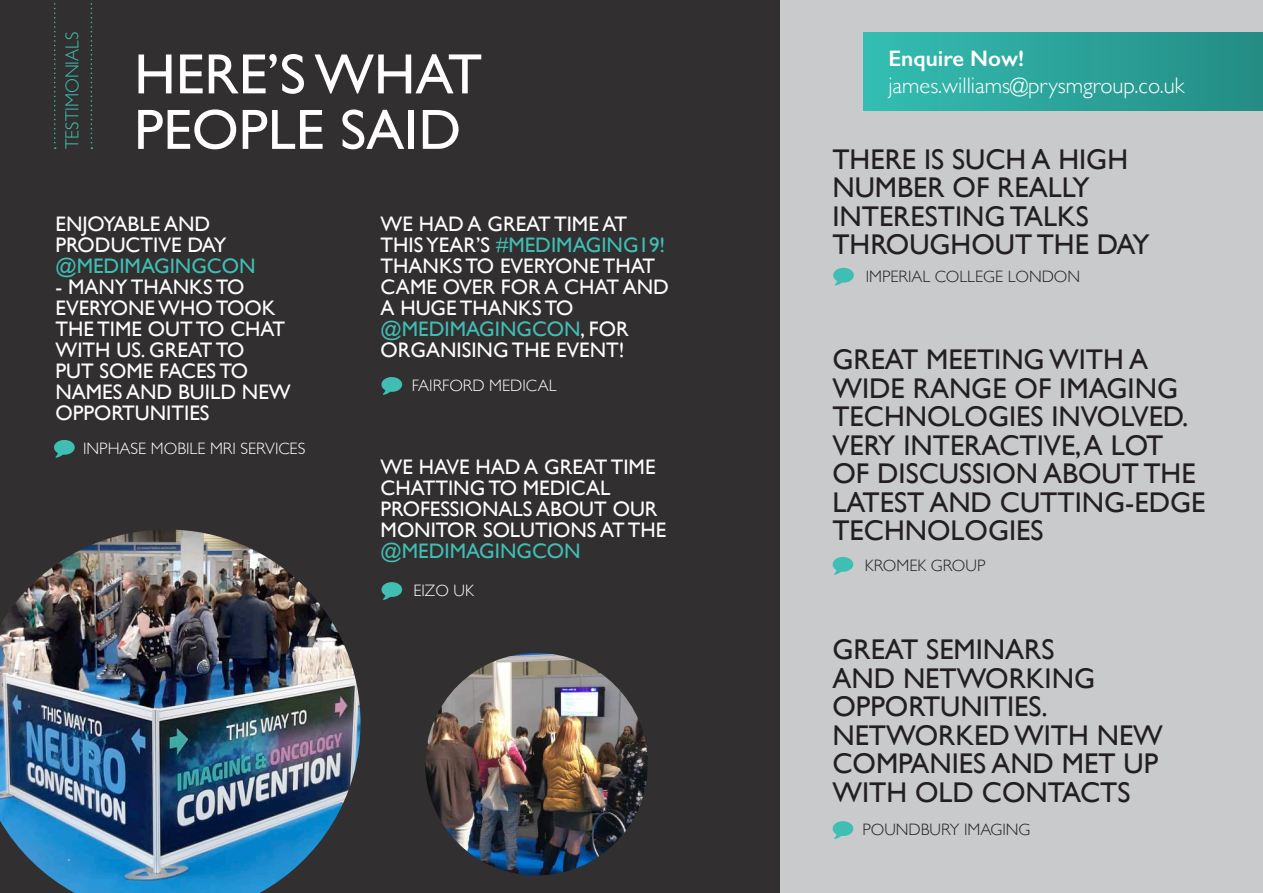
<style>
.page{position:relative;width:1263px;height:893px;background:#312f30}
.page>*{position:absolute;margin:0;border:0;box-sizing:border-box;transform-origin:0 0}
.t1{font:57px/55.5px "Gill Sans";color:#fff}
.t2{font:28.5px/28.5px "Gill Sans";color:#231f20}
.t3{font:300 22.5px "Gill Sans";color:#fff}
.t4{font:600 22.5px "Gill Sans";color:#fff}
.t5{font:21px/21px "Gill Sans";color:#fff}
.t6{font:21px "Gill Sans";color:#40beb4}
.t7{font:300 18.9px "Gill Sans";color:#40beb4;scale:.95 1}
.t8{font:300 16.5px "Gill Sans";color:#231f20}
.t9{font:300 16.5px "Gill Sans";color:#fff}
.s1{color:#40beb4}
</style>
<div class="page">
<div style="left:780px;top:0;width:483px;height:893px;background:#c9cacc"></div>
<img style="left:0;top:529px;width:360px;height:364px">
<img style="left:425px;top:653px;width:223px;height:222px;border-radius:111px">
<svg style="left:54px;top:3px;width:2px;height:146px"></svg>
<svg style="left:91px;top:3px;width:1px;height:146px"></svg>
<svg style="left:832px;top:557px;width:21px;height:18px"></svg>
<svg style="left:381px;top:582px;width:21px;height:18px"></svg>
<svg style="left:381px;top:377px;width:21px;height:18px"></svg>
<svg style="left:54px;top:440px;width:21px;height:18px"></svg>
<svg style="left:833px;top:268px;width:21px;height:18px"></svg>
<svg style="left:832px;top:821px;width:21px;height:18px"></svg>
<div style="left:863px;top:32px;width:400px;height:79px;background:linear-gradient(to right,#34bdb2,#248c84)"></div>
<p class="t7" style="left:58px;top:149px;width:125px;rotate:-90deg">TESTIMONIALS</p>
<h1 class="t1" style="left:134px;top:46px;width:349px">HERE’S WHAT<br>PEOPLE SAID</h1>
<p class="t5" style="left:56px;top:213px;width:172px">ENJOYABLE AND<br>PRODUCTIVE DAY</p>
<p class="t6" style="left:56px;top:254px;width:201px">@MEDIMAGINGCON</p>
<p class="t5" style="left:56px;top:276px;width:237px">- MANY THANKS TO<br>EVERYONE WHO TOOK<br>THE TIME OUT TO CHAT<br>WITH US. GREAT TO<br>PUT SOME FACES TO<br>NAMES AND BUILD NEW<br>OPPORTUNITIES</p>
<p class="t9" style="left:83px;top:436px;width:224px">INPHASE MOBILE MRI SERVICES</p>
<p class="t5" style="left:381px;top:213px;width:290px">WE HAD A GREAT TIME AT<br>THIS YEAR’S <span class="s1">#MEDIMAGING19!<br></span>THANKS TO EVERYONE THAT<br>CAME OVER FOR A CHAT AND<br>A HUGE THANKS TO <span class="s1">@MEDIMAGINGCON</span>, FOR<br>ORGANISING THE EVENT!</p>
<p class="t9" style="left:412px;top:373px;width:146px">FAIRFORD MEDICAL</p>
<p class="t5" style="left:381px;top:456px;width:287px">WE HAVE HAD A GREAT TIME<br>CHATTING TO MEDICAL<br>PROFESSIONALS ABOUT OUR<br>MONITOR SOLUTIONS AT THE</p>
<p class="t6" style="left:381px;top:538px;width:201px">@MEDIMAGINGCON</p>
<p class="t9" style="left:413px;top:578px;width:62px">EIZO UK</p>
<p class="t4" style="left:888px;top:45px;width:137px">Enquire Now!</p>
<p class="t3" style="left:888px;top:68px;width:297px">james.williams@prysmgroup.co.uk</p>
<h2 class="t2" style="left:832px;top:144px;width:319px">THERE IS SUCH A HIGH<br>NUMBER OF REALLY<br>INTERESTING TALKS<br>THROUGHOUT THE DAY</h2>
<p class="t8" style="left:866px;top:263px;width:216px">IMPERIAL COLLEGE LONDON</p>
<h2 class="t2" style="left:832px;top:345px;width:374px">GREAT MEETING WITH A<br>WIDE RANGE OF IMAGING<br>TECHNOLOGIES INVOLVED.<br>VERY INTERACTIVE, A LOT<br>OF DISCUSSION ABOUT THE<br>LATEST AND CUTTING-EDGE<br>TECHNOLOGIES</h2>
<p class="t8" style="left:865px;top:553px;width:122px">KROMEK GROUP</p>
<h2 class="t2" style="left:832px;top:635px;width:332px">GREAT SEMINARS<br>AND NETWORKING<br>OPPORTUNITIES.<br>NETWORKED WITH NEW<br>COMPANIES AND MET UP<br>WITH OLD CONTACTS</h2>
<p class="t8" style="left:862px;top:817px;width:170px">POUNDBURY IMAGING</p>
</div>
